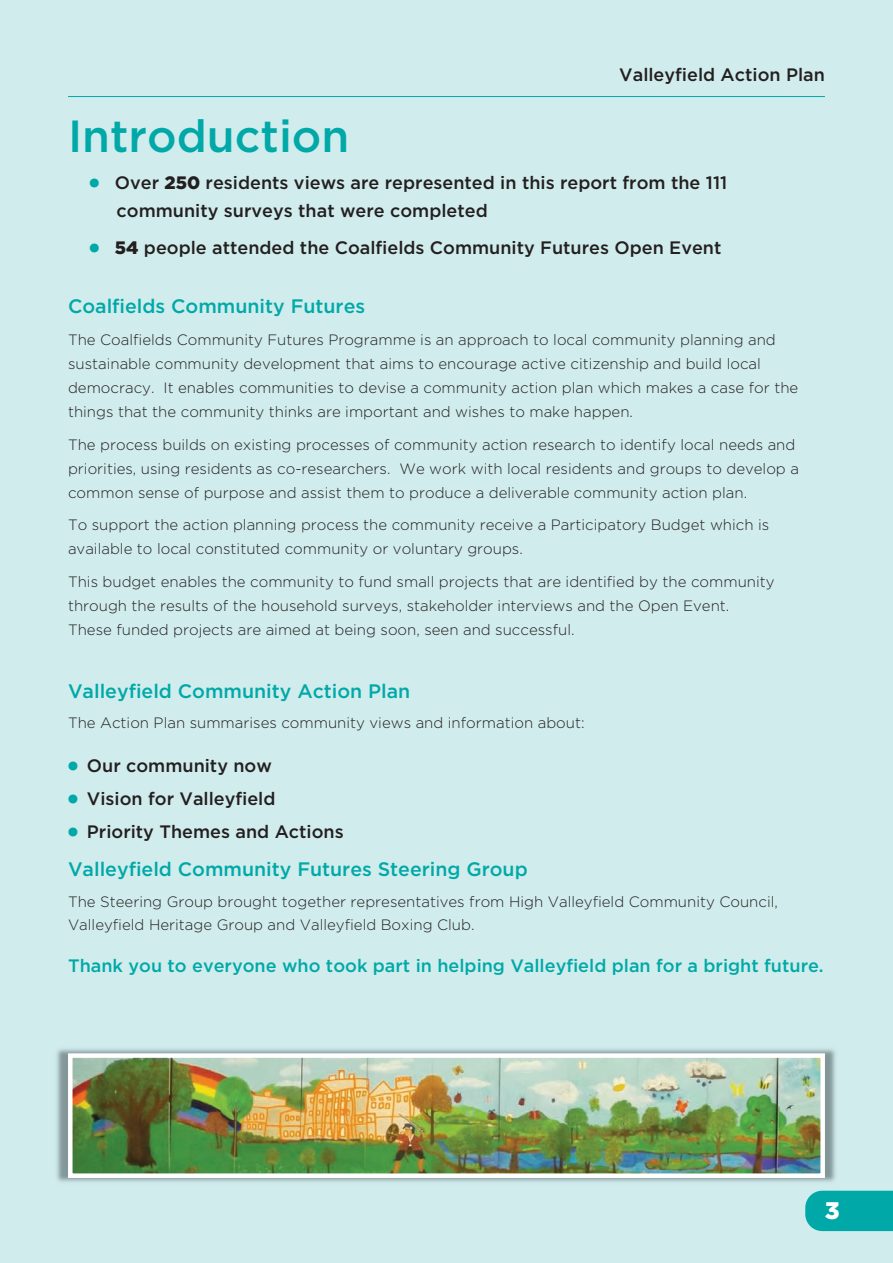
<style>
.page{position:relative;width:893px;height:1263px;background:#d1ecec}
.page>*{position:absolute;margin:0;border:0;box-sizing:border-box;transform-origin:0 0}
.t1{font:500 45px "Gotham";color:#00a9a8}
.t2{font:900 24px "Gotham";color:#fff}
.t3{font:500 19.5px "Gotham";color:#00a9a8}
.t4{font:500 18px/28.5px "Gotham";color:#231f20}
.t5{font:500 18px "Gotham";color:#00a9a8}
.t6{font:300 15px/24px "Gotham";color:#231f20}
.s1{font-family:"Commercial Pi BT";font-weight:400;color:#00a9a8}
.s2{font-weight:900}
</style>
<div class="page">
<hr style="left:68px;top:96px;width:757px;height:1px;background:#00a9a8">
<div style="left:805px;top:1191px;width:88px;height:40px;background:#00a9a8"></div>
<img style="left:56px;top:1049px;width:780px;height:133px">
<img style="left:73px;top:1058px;width:747px;height:115px">
<div style="left:68px;top:1053px;width:757px;height:125px;border:4px solid #fff"></div>
<p class="t4" style="left:619px;top:60px;width:207px">Valleyfield Action Plan</p>
<h1 class="t1" style="left:68px;top:110px;width:283px">Introduction</h1>
<p class="t4" style="left:117px;top:168px;width:612px;text-indent:-27px"><span class="s1">-</span> Over <span class="s2">250</span> residents views are represented in this report from the 111 community surveys that were completed</p>
<p class="t4" style="left:90px;top:233px;width:633px"><span class="s1">-</span> <span class="s2">54</span> people attended the Coalfields Community Futures Open Event</p>
<h3 class="t3" style="left:68px;top:295px;width:299px">Coalfields Community Futures</h3>
<p class="t6" style="left:68px;top:328px;width:732px">The Coalfields Community Futures Programme is an approach to local community planning and sustainable community development that aims to encourage active citizenship and build local democracy. It enables communities to devise a community action plan which makes a case for the things that the community thinks are important and wishes to make happen.</p>
<p class="t6" style="left:68px;top:432px;width:732px">The process builds on existing processes of community action research to identify local needs and priorities, using residents as co-researchers. We work with local residents and groups to develop a common sense of purpose and assist them to produce a deliverable community action plan.</p>
<p class="t6" style="left:68px;top:513px;width:703px">To support the action planning process the community receive a Participatory Budget which is available to local constituted community or voluntary groups.</p>
<p class="t6" style="left:68px;top:569px;width:708px">This budget enables the community to fund small projects that are identified by the community through the results of the household surveys, stakeholder interviews and the Open Event.<br>These funded projects are aimed at being soon, seen and successful.</p>
<h3 class="t3" style="left:68px;top:680px;width:344px">Valleyfield Community Action Plan</h3>
<p class="t6" style="left:68px;top:710px;width:518px">The Action Plan summarises community views and information about:</p>
<p class="t4" style="left:68px;top:751px;width:205px"><span class="s1">-</span> Our community now</p>
<p class="t4" style="left:68px;top:784px;width:209px"><span class="s1">-</span> Vision for Valleyfield</p>
<p class="t4" style="left:68px;top:817px;width:277px"><span class="s1">-</span> Priority Themes and Actions</p>
<h3 class="t3" style="left:68px;top:858px;width:461px">Valleyfield Community Futures Steering Group</h3>
<p class="t6" style="left:68px;top:890px;width:711px;line-height:22.5px">The Steering Group brought together representatives from High Valleyfield Community Council,<br>Valleyfield Heritage Group and Valleyfield Boxing Club.</p>
<p class="t5" style="left:68px;top:955px;width:757px">Thank you to everyone who took part in helping Valleyfield plan for a bright future.</p>
<h2 class="t2" style="left:825px;top:1197px;width:16px">3</h2>
</div>
